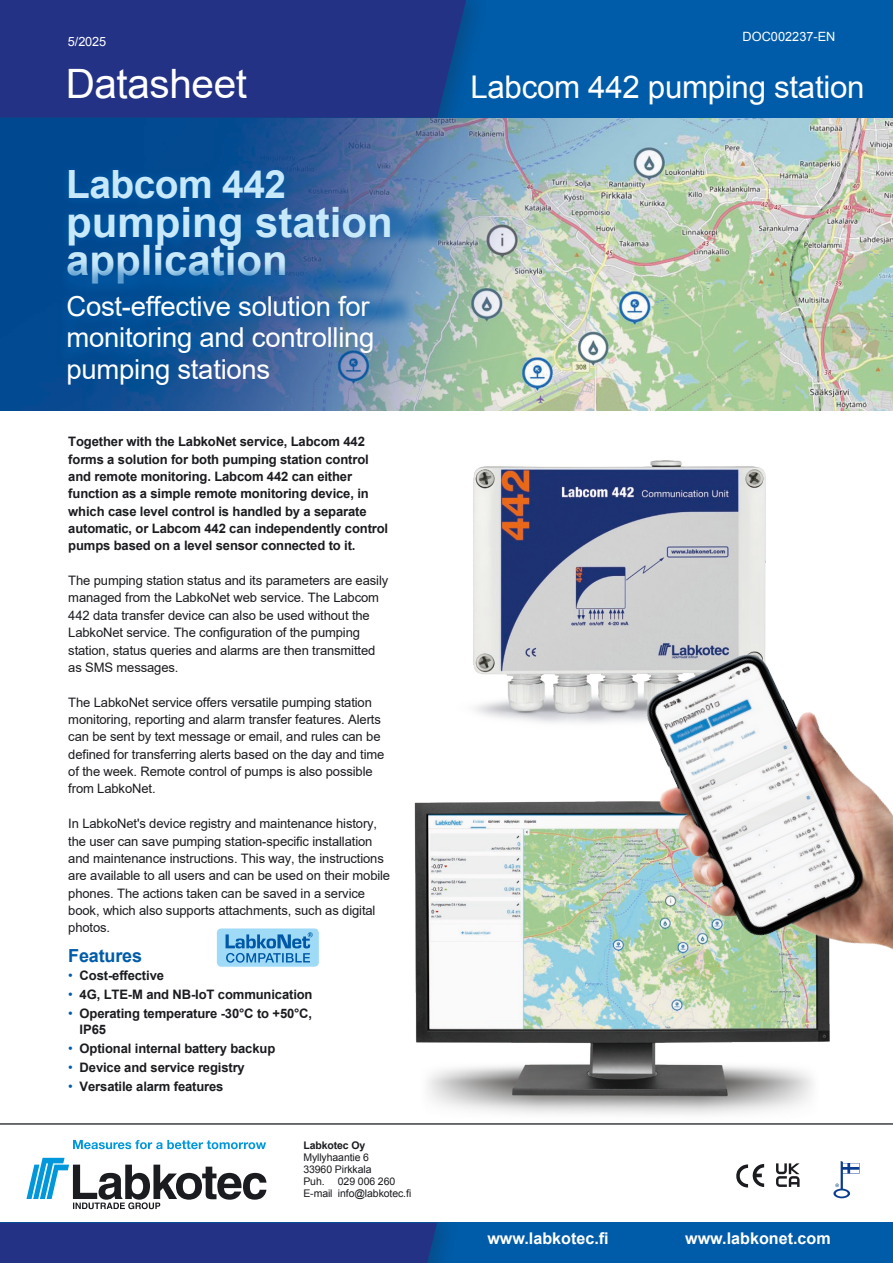
<style>
.page{position:relative;width:893px;height:1263px;background:#fff}
.page>*{position:absolute;margin:0;border:0;box-sizing:border-box;transform-origin:0 0}
.t1{font:700 42px/38.7px "Arial";color:#c8e9fa}
.t2{font:40.5px "Arial";letter-spacing:-.01em;color:#fff}
.t3{font:700 39px "Arial";letter-spacing:-.015em;color:#c8e9fa}
.t4{font:31.35px "Arial";letter-spacing:-.01em;color:#fff}
.t5{font:27.45px/31px "Arial";letter-spacing:-.01em;color:#fff}
.t6{font:700 18px "Arial";letter-spacing:-.01em;color:#005ca9}
.t7{font:700 16.2px "Arial";color:#fff}
.t8{font:13.05px/17.4px "Arial";letter-spacing:-.01em;color:#1b1c20}
.t9{font:700 13.05px/17.4px "Arial";letter-spacing:-.01em;color:#1b1c20}
.t10{font:13.05px/17.4px "Arial";letter-spacing:-.01em;color:#1b1c20}
.t11{font:12.75px "Arial";color:#fff}
.t12{font:10.5px/12px "Arial";letter-spacing:-.01em;color:#1b1c20}
.t13{font:700 10.5px "Arial";letter-spacing:-.01em;color:#1b1c20}
.s1{font-style:inherit}
.s2{font-weight:400;font-size:13.35px;color:#005ca9}
</style>
<div class="page">
<img style="left:473px;top:460px;width:293px;height:263px">
<img style="left:414px;top:801px;width:416px;height:314px">
<img style="left:619px;top:648px;width:274px;height:335px">
<img style="left:0;top:118px;width:893px;height:292px">
<div style="left:0;top:0;width:893px;height:118px;background:#005ca9"></div>
<div style="left:0;top:0;width:491px;height:118px;background:#1b1c20;opacity:.25"></div>
<div style="left:0;top:0;width:466px;height:118px;background:#243285"></div>
<hr style="left:0;top:1123px;width:893px;height:1px;background:#1b1c20">
<div style="left:59px;top:161px;width:395px;height:93px;background:#005ca9;opacity:.75"></div>
<div style="left:55px;top:257px;width:360px;height:110px;background:#005ca9;opacity:.75"></div>
<svg style="left:73px;top:1140px;width:193px;height:9px"></svg>
<div style="left:0;top:1223px;width:893px;height:40px;background:#005ca9"></div>
<div style="left:0;top:1223px;width:462px;height:40px;background:#1b1c20;opacity:.25"></div>
<div style="left:0;top:1223px;width:437px;height:40px;background:#243285"></div>
<svg style="left:26px;top:1158px;width:240px;height:51px"></svg>
<svg style="left:736px;top:1164px;width:28px;height:23px"></svg>
<svg style="left:776px;top:1163px;width:24px;height:24px"></svg>
<svg style="left:833px;top:1161px;width:27px;height:37px"></svg>
<div style="left:217px;top:928px;width:102px;height:39px;background:#9fdaf7;border-radius:4px"></div>
<svg style="left:226px;top:932px;width:87px;height:31px"></svg>
<p class="t11" style="left:68px;top:33px;width:40px">5/2025</p>
<h2 class="t2" style="left:66px;top:57px;width:183px">Datasheet</h2>
<h3 class="t3" style="left:66px;top:159px;width:221px">Labcom 442</h3>
<h1 class="t1" style="left:66px;top:203px;width:328px">pumping station application</h1>
<h3 class="t5" style="left:67px;top:291px;width:310px">Cost-effective solution for monitoring and controlling pumping stations</h3>
<p class="t9" style="left:68px;top:433px;width:321px">Together with the LabkoNet service, Labcom 442 forms a solution for both pumping station control and remote monitoring. Labcom 442 can either function as a simple remote monitoring device, in which case level control is handled by a separate automatic, or Labcom 442 can independently control pumps based on a level sensor connected to it.</p>
<p class="t8" style="left:68px;top:572px;width:321px">The pumping station s<span class="s1">tatus</span> and its parameters are easily managed from the LabkoNet web service. The Labcom 442 data transfer device can also be used without the LabkoNet service. The configuration of the pumping station, status queries and alarms are then transmitted as SMS messages.</p>
<p class="t10" style="left:68px;top:693px;width:318px">The LabkoNet service offers versatile pumping station monitoring, reporting and alarm transfer features. Alerts can be sent by text message or email, and rules can be defined for transferring alerts based on the day and time of the week. Remote control of pumps is also possible from LabkoNet.</p>
<p class="t8" style="left:68px;top:815px;width:323px">In LabkoNet's <span class="s1">device registry</span> and <span class="s1">maintenance history</span>, the user can save pumping station-specific installation and maintenance instructions. This way, the instructions are available to all users and can be used on their mobile phones. The actions taken can be saved in a service book, which also supports attachments, such as digital photos.</p>
<h3 class="t6" style="left:68px;top:943px;width:75px">Features</h3>
<p class="t9" style="left:68px;top:966px;width:97px"><span class="s2">•</span> Cost-effective</p>
<p class="t9" style="left:68px;top:986px;width:246px"><span class="s2">•</span> 4G, LTE-M and NB-IoT communication</p>
<p class="t9" style="left:80px;top:1006px;width:234px;line-height:15.6px;text-indent:-12px"><span class="s2">•</span> Operating temperature -30°C to +50°C,<br>IP65</p>
<p class="t9" style="left:68px;top:1040px;width:209px"><span class="s2">•</span> Optional internal battery backup</p>
<p class="t9" style="left:68px;top:1059px;width:178px"><span class="s2">•</span> Device and service <span class="s1">registry</span></p>
<p class="t9" style="left:68px;top:1078px;width:157px"><span class="s2">•</span> Versatile alarm features</p>
<p class="t13" style="left:303px;top:1138px;width:63px">Labkotec Oy</p>
<p class="t12" style="left:303px;top:1151px;width:70px">Myllyhaantie 6<br>33960 Pirkkala<br>Puh.</p>
<p class="t12" style="left:303px;top:1175px;width:109px;text-indent:35px">029 006 260<br>E-mail info@labkotec.fi</p>
<p class="t11" style="left:743px;top:28px;width:94px">DOC002237-EN</p>
<h3 class="t4" style="left:470px;top:67px;width:396px">Labcom 442 pumping station</h3>
<p class="t7" style="left:487px;top:1228px;width:123px">www.labkotec.fi</p>
<p class="t7" style="left:685px;top:1228px;width:147px">www.labkonet.com</p>
</div>
